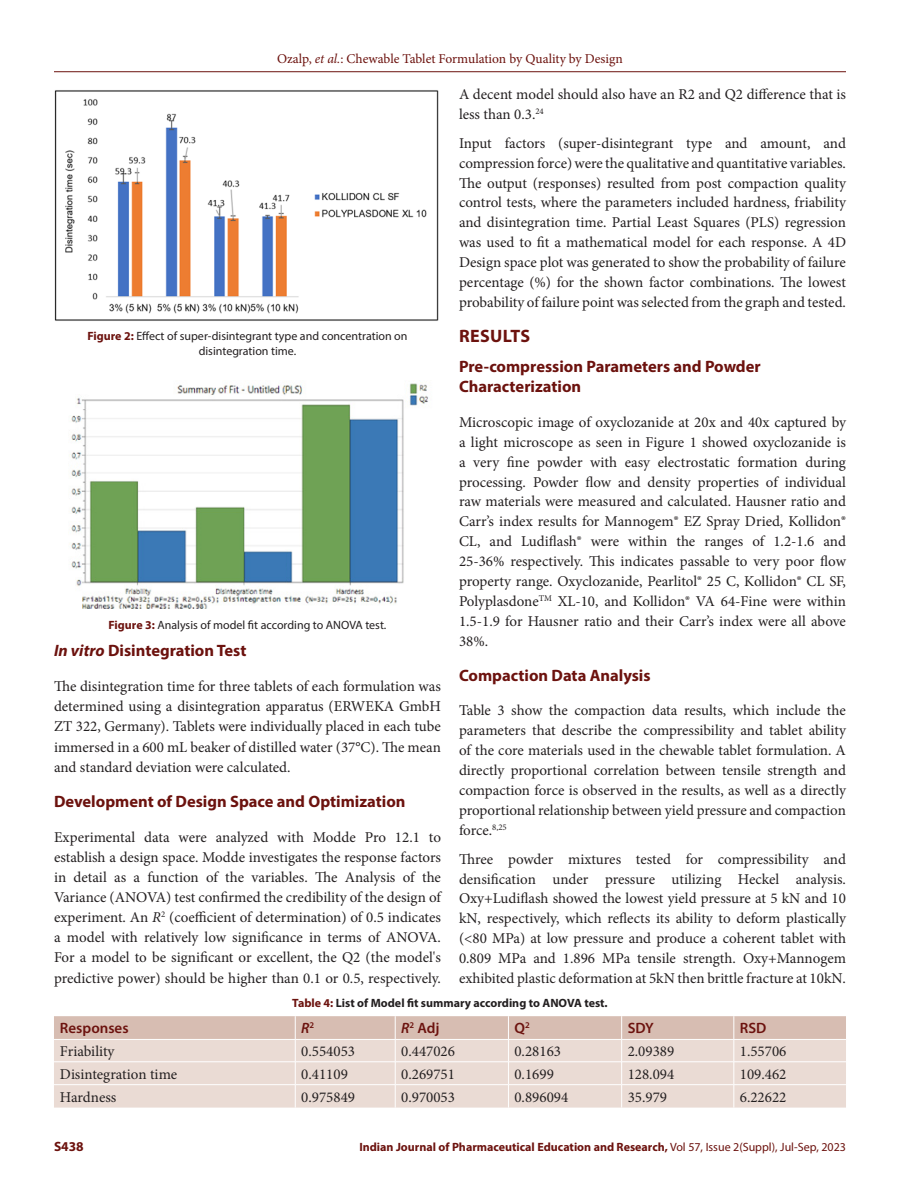
<style>
.page{position:relative;width:918px;height:1188px;background:#fff}
.page>*{position:absolute;margin:0;border:0;box-sizing:border-box;transform-origin:0 0}
.Heading_1{font:700 18px "Myriad Pro";letter-spacing:.02em;color:#6c120e}
.Heading_2{font:700 16.5px "Myriad Pro";color:#6c120e}
.Heading_2_after_head{font:700 16.5px/20px "Myriad Pro";color:#6c120e}
.Body_text{font:15px/20px "Minion Pro";color:#231f20;text-align:justify}
.Table_Body{font:15px "Minion Pro";color:#231f20}
.Table_Header{font:600 15px "Myriad Pro";color:#6c120e}
.Table_Header-2{font:italic 600 15px "Myriad Pro";color:#6c120e}
.t1{font:13.5px "Minion Pro";color:#6c120e}
.t2{font:700 13.5px "Myriad Pro";color:#6c120e}
.FIG_Caption{font:12px/15px "Myriad Pro";color:#231f20;text-align:center}
.t3{font:700 12px "Myriad Pro";color:#6c120e}
.Table_Caption{font:700 12px "Myriad Pro";color:#231f20}
.s1{font-style:italic}
.s2{font-weight:700;color:#6c120e}
.s3{color:#6c120e}
.s4{font-weight:400}
</style>
<div class="page">
<hr style="left:54px;top:71px;width:792px;height:1px;background:#6c120e">
<img style="left:54px;top:90px;width:385px;height:231px">
<img style="left:69px;top:383px;width:360px;height:225px">
<svg style="left:54px;top:1016px;width:792px;height:92px;background:#e5d4cc"></svg>
<hr style="left:54px;top:1039px;width:241px;height:1px;background:#fff">
<hr style="left:295px;top:1039px;width:100px;height:1px;background:#fff">
<hr style="left:395px;top:1039px;width:113px;height:1px;background:#fff">
<hr style="left:508px;top:1039px;width:114px;height:1px;background:#fff">
<hr style="left:622px;top:1039px;width:112px;height:1px;background:#fff">
<hr style="left:734px;top:1039px;width:112px;height:1px;background:#fff">
<p class="t1" style="left:277px;top:50px;width:347px">Ozalp, <span class="s1">et al.</span>: Chewable Tablet Formulation by Quality by Design</p>
<p class="FIG_Caption" style="left:87px;top:329px;width:322px"><span class="s2">Figure 2:</span> Effect of super-disintegrant type and concentration on disintegration time.</p>
<p class="FIG_Caption" style="left:109px;top:617px;width:279px"><span class="s2">Figure 3:</span> Analysis of model fit according to ANOVA test.</p>
<p class="Heading_2" style="left:54px;top:640px;width:194px"><span class="s1">In vitro</span> Disintegration Test</p>
<p class="Body_text" style="left:54px;top:677px;width:389px">The disintegration time for three tablets of each formulation was determined using a disintegration apparatus (ERWEKA GmbH ZT 322, Germany). Tablets were individually placed in each tube immersed in a 600 mL beaker of distilled water (37°C). The mean and standard deviation were calculated.</p>
<p class="Heading_2" style="left:54px;top:790px;width:353px">Development of Design Space and Optimization</p>
<p class="Body_text" style="left:54px;top:827px;width:389px">Experimental data were analyzed with Modde Pro 12.1 to establish a design space. Modde investigates the response factors in detail as a function of the variables. The Analysis of the Variance (ANOVA) test confirmed the credibility of the design of experiment. An <span class="s1">R</span><sup>2</sup> (coefficient of determination) of 0.5 indicates a model with relatively low significance in terms of ANOVA.<br>For a model to be significant or excellent, the Q2 (the model's predictive power) should be higher than 0.1 or 0.5, respectively.</p>
<p class="Body_text" style="left:459px;top:84px;width:389px">A decent model should also have an R2 and Q2 difference that is less than 0.3.<sup>24</sup></p>
<p class="Body_text" style="left:459px;top:133px;width:389px">Input factors (super-disintegrant type and amount, and compression force) were the qualitative and quantitative variables.<br>The output (responses) resulted from post compaction quality control tests, where the parameters included hardness, friability and disintegration time. Partial Least Squares (PLS) regression was used to fit a mathematical model for each response. A 4D Design space plot was generated to show the probability of failure percentage (%) for the shown factor combinations. The lowest probability of failure point was selected from the graph and tested.</p>
<p class="Heading_1" style="left:459px;top:324px;width:73px">RESULTS</p>
<p class="Heading_2_after_head" style="left:459px;top:356px;width:303px">Pre-compression Parameters and Powder<br>Characterization</p>
<p class="Body_text" style="left:459px;top:412px;width:389px">Microscopic image of oxyclozanide at 20x and 40x captured by a light microscope as seen in Figure 1 showed oxyclozanide is a very fine powder with easy electrostatic formation during processing. Powder flow and density properties of individual raw materials were measured and calculated. Hausner ratio and Carr’s index results for Mannogem® EZ Spray Dried, Kollidon® CL, and Ludiflash® were within the ranges of 1.2-1.6 and 25-36% respectively. This indicates passable to very poor flow property range. Oxyclozanide, Pearlitol® 25 C, Kollidon® CL SF, Polyplasdone<sup>TM</sup> XL-10, and Kollidon® VA 64-Fine were within 1.5-1.9 for Hausner ratio and their Carr’s index were all above 38%.</p>
<p class="Heading_2" style="left:459px;top:664px;width:193px">Compaction Data Analysis</p>
<p class="Body_text" style="left:459px;top:701px;width:389px">Table 3 show the compaction data results, which include the parameters that describe the compressibility and tablet ability of the core materials used in the chewable tablet formulation. A directly proportional correlation between tensile strength and compaction force is observed in the results, as well as a directly proportional relationship between yield pressure and compaction force.<sup>8,25</sup></p>
<p class="Body_text" style="left:459px;top:849px;width:389px">Three powder mixtures tested for compressibility and densification under pressure utilizing Heckel analysis.<br>Oxy+Ludiflash showed the lowest yield pressure at 5 kN and 10 kN, respectively, which reflects its ability to deform plastically (&lt;80 MPa) at low pressure and produce a coherent tablet with 0.809 MPa and 1.896 MPa tensile strength. Oxy+Mannogem exhibited plastic deformation at 5kN then brittle fracture at 10kN.</p>
<p class="Table_Caption" style="left:292px;top:995px;width:317px"><span class="s3">Table 4:</span> List of Model fit summary according to ANOVA test.</p>
<p class="Table_Header" style="left:60px;top:1019px;width:70px">Responses</p>
<p class="Table_Header-2" style="left:301px;top:1019px;width:15px">R<sup>2</sup></p>
<p class="Table_Header" style="left:401px;top:1019px;width:40px"><span class="s1">R</span><sup>2</sup> Adj</p>
<p class="Table_Header" style="left:514px;top:1019px;width:17px">Q<sup>2</sup></p>
<p class="Table_Header" style="left:628px;top:1019px;width:28px">SDY</p>
<p class="Table_Header" style="left:740px;top:1019px;width:28px">RSD</p>
<p class="Table_Body" style="left:60px;top:1041px;width:56px">Friability</p>
<p class="Table_Body" style="left:301px;top:1041px;width:55px">0.554053</p>
<p class="Table_Body" style="left:401px;top:1041px;width:55px">0.447026</p>
<p class="Table_Body" style="left:514px;top:1041px;width:48px">0.28163</p>
<p class="Table_Body" style="left:628px;top:1041px;width:48px">2.09389</p>
<p class="Table_Body" style="left:740px;top:1041px;width:48px">1.55706</p>
<p class="Table_Body" style="left:60px;top:1064px;width:119px">Disintegration time</p>
<p class="Table_Body" style="left:301px;top:1064px;width:48px">0.41109</p>
<p class="Table_Body" style="left:401px;top:1064px;width:55px">0.269751</p>
<p class="Table_Body" style="left:514px;top:1064px;width:41px">0.1699</p>
<p class="Table_Body" style="left:628px;top:1064px;width:48px">128.094</p>
<p class="Table_Body" style="left:740px;top:1064px;width:48px">109.462</p>
<p class="Table_Body" style="left:60px;top:1087px;width:58px">Hardness</p>
<p class="Table_Body" style="left:301px;top:1087px;width:55px">0.975849</p>
<p class="Table_Body" style="left:401px;top:1087px;width:55px">0.970053</p>
<p class="Table_Body" style="left:514px;top:1087px;width:55px">0.896094</p>
<p class="Table_Body" style="left:628px;top:1087px;width:41px">35.979</p>
<p class="Table_Body" style="left:740px;top:1087px;width:48px">6.22622</p>
<p class="t2" style="left:54px;top:1137px;width:31px">S438</p>
<p class="t3" style="left:359px;top:1139px;width:488px">Indian Journal of Pharmaceutical Education and Research, <span class="s4">Vol 57, Issue 2(Suppl), Jul-Sep, 2023</span></p>
</div>
